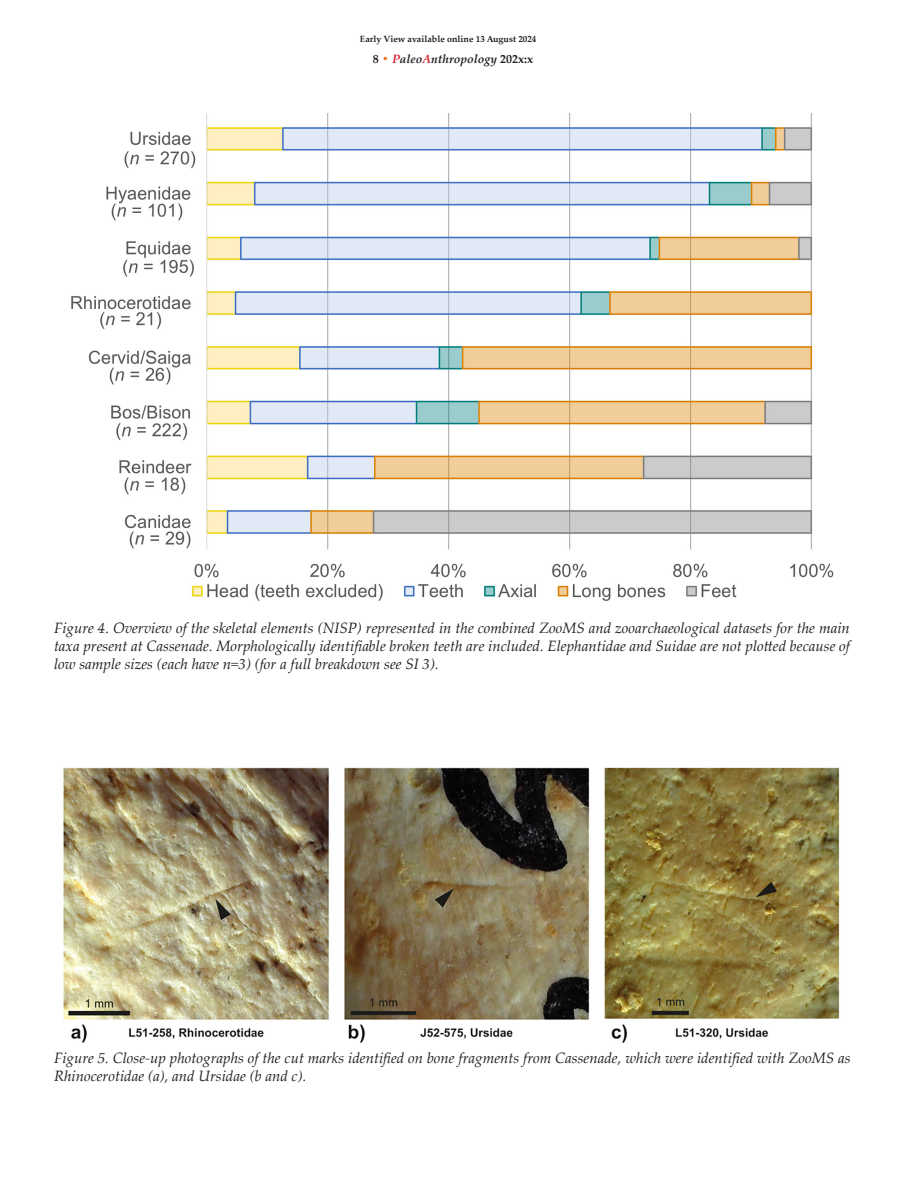
<style>
.page{position:relative;width:918px;height:1188px;background:#fff}
.page>*{position:absolute;margin:0;border:0;box-sizing:border-box;transform-origin:0 0}
.figure_caption{font:italic 15px/18px "Palatino Linotype";color:#231f20;text-align:justify}
.t1{font:italic 700 12px "Palatino Linotype";color:#231f20}
.t2{font:700 9px "Palatino Linotype";color:#231f20}
.s1{font-style:normal}
.s2{font-style:normal;color:#f36e21}
.s3{color:#d1232a}
</style>
<div class="page">
<img style="left:63px;top:767px;width:777px;height:276px">
<img style="left:71px;top:113px;width:763px;height:488px">
<p class="t2" style="left:360px;top:32px;width:178px">Early View available online 13 August 2024</p>
<p class="t1" style="left:373px;top:50px;width:162px"><span class="s1">8</span> <span class="s2">•</span> <span class="s3">P</span>aleo<span class="s3">A</span>nthropology <span class="s1">202x:x</span></p>
<p class="figure_caption" style="left:54px;top:618px;width:797px">Figure 4. Overview of the skeletal elements (NISP) represented in the combined ZooMS and zooarchaeological datasets for the main taxa present at Cassenade. Morphologically identifiable broken teeth are included. Elephantidae and Suidae are not plotted because of low sample sizes (each have n=3) (for a full breakdown see SI 3).</p>
<p class="figure_caption" style="left:54px;top:1048px;width:798px">Figure 5. Close-up photographs of the cut marks identified on bone fragments from Cassenade, which were identified with ZooMS as<br>Rhinocerotidae (a), and Ursidae (b and c).</p>
</div>
